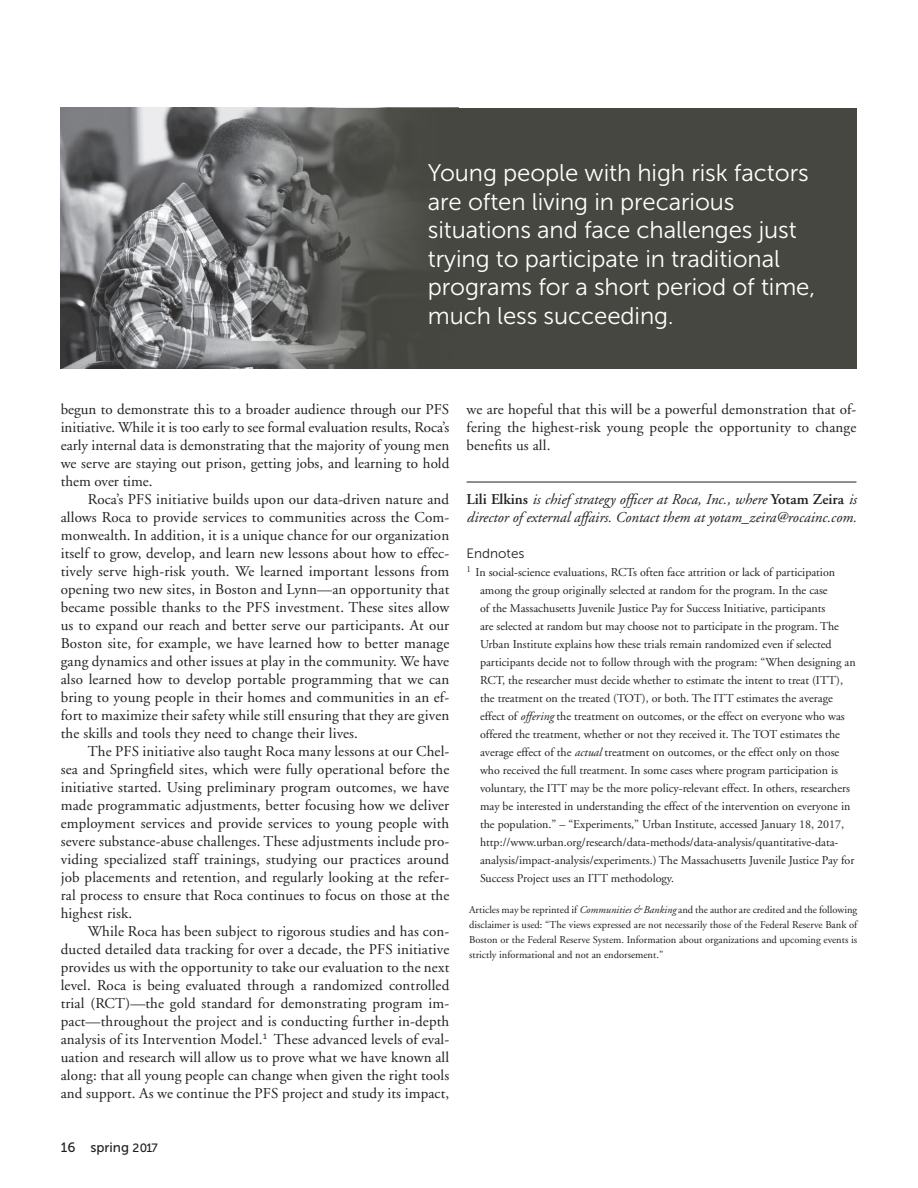
<style>
.page{position:relative;width:918px;height:1188px;background:#fff}
.page>*{position:absolute;margin:0;border:0;box-sizing:border-box;transform-origin:0 0}
.PULL_QUOTE{font:24px/28.5px "Museo Sans 300";letter-spacing:-.005em;color:#fff}
.BODY-text{font:15px/18px "Adobe Garamond";letter-spacing:.01em;color:#231f20;text-align:justify}
.BODY-no_indents{font:15px/18px "Adobe Garamond";color:#231f20;text-align:justify}
.AUTHOR-bio{font:italic 15px/18px "Adobe Garamond";color:#231f20}
.t1{font:13.5px "Museo Sans 500";color:#231f20}
.ENDNOTES-heading{font:13.5px "Museo Sans 300";color:#231f20}
.t2{font:12px/18px "Adobe Garamond";color:#231f20}
.BODY-no_indents-2{font:10.5px/15px "Adobe Garamond";color:#231f20;text-align:justify}
.s1{font-size:12px}
.s2{font-weight:600;font-style:normal}
.s3{font-style:italic}
</style>
<div class="page">
<hr style="left:467px;top:482px;width:389px;height:1px;background:#231f20">
<img style="left:61px;top:108px;width:188px;height:260px">
<div style="left:459px;top:108px;width:398px;height:260px;background:#474741"></div>
<svg style="left:249px;top:108px;width:210px;height:260px;background:#5c5d5a"></svg>
<p class="PULL_QUOTE" style="left:428px;top:159px;width:389px">Young people with high risk factors are often living in precarious situations and face challenges just trying to participate in traditional programs for a short period of time, much less succeeding.</p>
<p class="BODY-no_indents" style="left:61px;top:401px;width:390px">begun to demonstrate this to a broader audience through our PFS initiative. While it is too early to see formal evaluation results, Roca’s early internal data is demonstrating that the majority of young men we serve are staying out prison, getting jobs, and learning to hold them over time.</p>
<p class="BODY-text" style="left:61px;top:491px;width:390px;text-indent:27px">Roca’s PFS initiative builds upon our data-driven nature and allows Roca to provide services to communities across the Com&shy;monwealth. In addition, it is a unique chance for our organization itself to grow, develop, and learn new lessons about how to effec&shy;tively serve high-risk youth. We learned important lessons from opening two new sites, in Boston and Lynn—an opportunity that became possible thanks to the PFS investment. These sites allow us to expand our reach and better serve our participants. At our Boston site, for example, we have learned how to better manage gang dynamics and other issues at play in the community. We have also learned how to develop portable programming that we can bring to young people in their homes and communities in an ef&shy;fort to maximize their safety while still ensuring that they are given the skills and tools they need to change their lives.</p>
<p class="BODY-text" style="left:61px;top:743px;width:390px;text-indent:27px">The PFS initiative also taught Roca many lessons at our Chel&shy;sea and Springfield sites, which were fully operational before the initiative started. Using preliminary program outcomes, we have made programmatic adjustments, better focusing how we deliver employment services and provide services to young people with severe substance-abuse challenges. These adjustments include pro&shy;viding specialized staff trainings, studying our practices around job placements and retention, and regularly looking at the refer&shy;ral process to ensure that Roca continues to focus on those at the highest risk.</p>
<p class="BODY-text" style="left:61px;top:923px;width:390px;text-indent:27px">While Roca has been subject to rigorous studies and has con&shy;ducted detailed data tracking for over a decade, the PFS initiative provides us with the opportunity to take our evaluation to the next level. Roca is being evaluated through a randomized controlled trial (RCT)—the gold standard for demonstrating program im&shy;pact—throughout the project and is conducting further in-depth analysis of its Intervention Model.<sup>1</sup> These advanced levels of eval&shy;uation and research will allow us to prove what we have known all along: that all young people can change when given the right tools and support. As we continue the PFS project and study its impact,</p>
<p class="t1" style="left:61px;top:1140px;width:99px">16 spring <span class="s1">2017</span></p>
<p class="BODY-text" style="left:467px;top:401px;width:391px">we are hopeful that this will be a powerful demonstration that of&shy;fering the highest-risk young people the opportunity to change benefits us all.</p>
<p class="AUTHOR-bio" style="left:467px;top:491px;width:391px"><span class="s2">Lili Elkins</span> is chief strategy officer at Roca, Inc., where <span class="s2">Yotam Zeira</span> is director of external affairs. Contact them at yotam_zeira@rocainc.com.</p>
<p class="ENDNOTES-heading" style="left:467px;top:546px;width:60px">Endnotes</p>
<p class="t2" style="left:480px;top:564px;width:377px;text-indent:-14px"><sup>1</sup> In social-science evaluations, RCTs often face attrition or lack of participation among the group originally selected at random for the program. In the case<br>of the Massachusetts Juvenile Justice Pay for Success Initiative, participants<br>are selected at random but may choose not to participate in the program. The Urban Institute explains how these trials remain randomized even if selected participants decide not to follow through with the program: “When designing an RCT, the researcher must decide whether to estimate the intent to treat (ITT), the treatment on the treated (TOT), or both. The ITT estimates the average effect of <span class="s3">offering</span> the treatment on outcomes, or the effect on everyone who was offered the treatment, whether or not they received it. The TOT estimates the average effect of the <span class="s3">actual</span> treatment on outcomes, or the effect only on those who received the full treatment. In some cases where program participation is voluntary, the ITT may be the more policy-relevant effect. In others, researchers may be interested in understanding the effect of the intervention on everyone in the population.” – “Experiments,” Urban Institute, accessed January 18, 2017, http://www.urban.org/research/data-methods/data-analysis/quantitative-data&shy;analysis/impact-analysis/experiments.) The Massachusetts Juvenile Justice Pay for Success Project uses an ITT methodology.</p>
<p class="BODY-no_indents-2" style="left:469px;top:902px;width:390px">Articles may be reprinted if <span class="s3">Communities &amp; Banking</span> and the author are credited and the following disclaimer is used: “The views expressed are not necessarily those of the Federal Reserve Bank of Boston or the Federal Reserve System. Information about organizations and upcoming events is strictly informational and not an endorsement.”</p>
</div>
